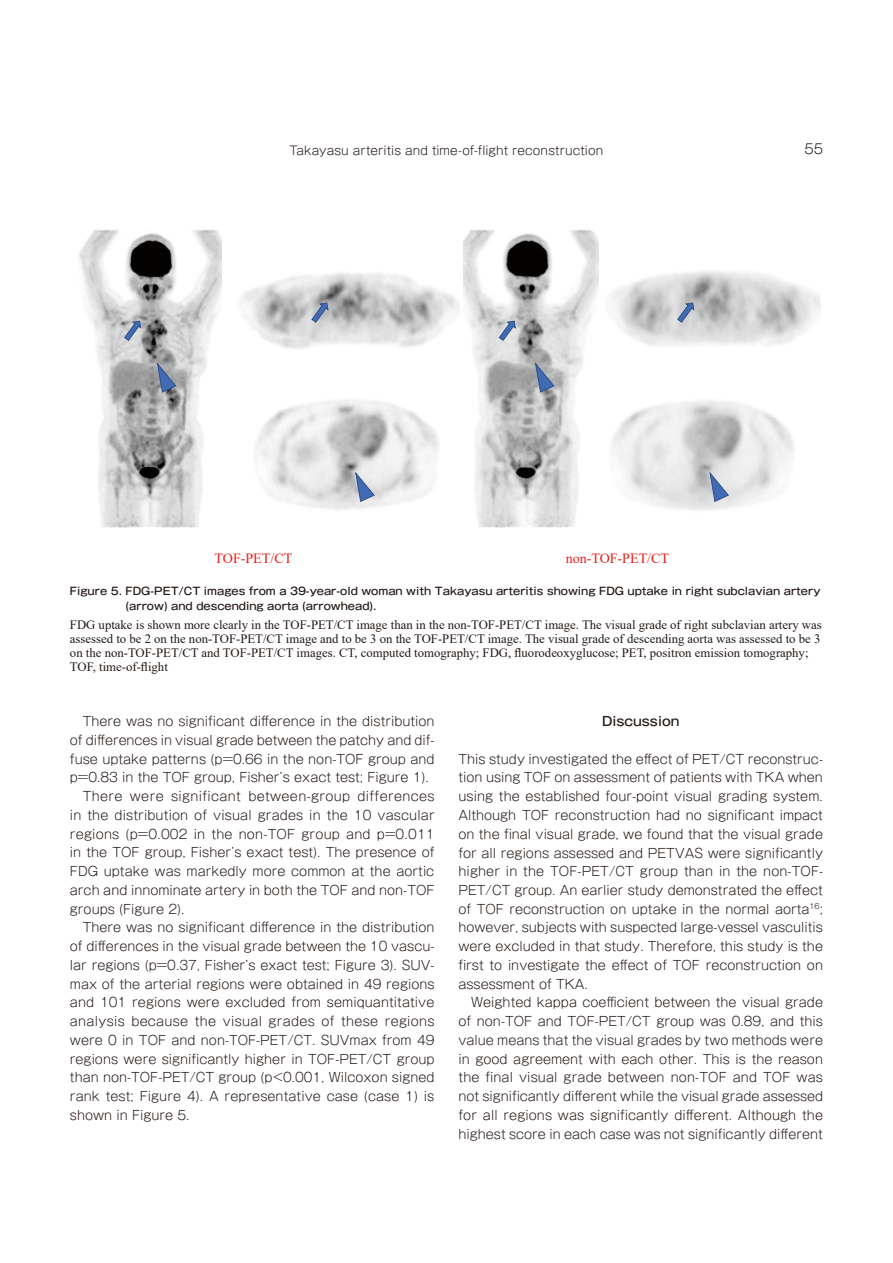
<style>
.page{position:relative;width:893px;height:1263px;background:#fff}
.page>*{position:absolute;margin:0;border:0;box-sizing:border-box;transform-origin:0 0}
.t1{font:14.1px "Times New Roman";color:#e71f1b}
.t2{font:300 13.5px "Gothic MB101 Pr 6 N";color:#231916}
.t3{font:300 12.75px/18.8px "Gothic MB101 Pr 6 N";color:#231916;text-align:justify}
.t4{font:12.75px/14.2px "Times New Roman";color:#231916}
.t5{font:300 12.75px "Gothic MB101 Pr 6 N";letter-spacing:.025em;color:#231916}
.t6{font:300 12.75px "Gothic MB101 Pr 6 N";letter-spacing:.02em;color:#231916}
.t7{font:500 12.75px "Gothic MB101 Pr 6 N";color:#231916}
.t8{font:300 12px "Gothic MB101 Pr 6 N";letter-spacing:.005em;color:#231916}
.t9{font:500 10.5px/15px "Gothic MB101 Pr 6 N";color:#231916}
</style>
<div class="page">
<img style="left:463px;top:230px;width:136px;height:298px">
<img style="left:255px;top:400px;width:184px;height:110px">
<img style="left:79px;top:230px;width:143px;height:298px">
<img style="left:612px;top:400px;width:182px;height:110px">
<img style="left:240px;top:273px;width:219px;height:76px">
<img style="left:612px;top:271px;width:208px;height:75px">
<svg style="left:156px;top:361px;width:21px;height:32px"></svg>
<svg style="left:534px;top:361px;width:21px;height:32px"></svg>
<svg style="left:355px;top:470px;width:20px;height:32px"></svg>
<svg style="left:709px;top:470px;width:20px;height:32px"></svg>
<svg style="left:124px;top:320px;width:18px;height:21px"></svg>
<svg style="left:498px;top:320px;width:18px;height:21px"></svg>
<svg style="left:311px;top:302px;width:18px;height:21px"></svg>
<svg style="left:677px;top:302px;width:18px;height:21px"></svg>
<p class="t8" style="left:290px;top:140px;width:315px">Takayasu arteritis and time-of-flight reconstruction</p>
<p class="t2" style="left:804px;top:138px;width:20px">55</p>
<p class="t1" style="left:215px;top:548px;width:79px">TOF-PET/CT</p>
<p class="t1" style="left:566px;top:548px;width:105px">non-TOF-PET/CT</p>
<p class="t9" style="left:126px;top:583px;width:696px;text-indent:-56px">Figure 5. FDG-PET/CT images from a 39-year-old woman with Takayasu arteritis showing FDG uptake in right subclavian artery (arrow) and descending aorta (arrowhead).</p>
<p class="t4" style="left:70px;top:617px;width:753px">FDG uptake is shown more clearly in the TOF-PET/CT image than in the non-TOF-PET/CT image. The visual grade of right subclavian artery was assessed to be 2 on the non-TOF-PET/CT image and to be 3 on the TOF-PET/CT image. The visual grade of descending aorta was assessed to be 3 on the non-TOF-PET/CT and TOF-PET/CT images. CT, computed tomography; FDG, fluorodeoxyglucose; PET, positron emission tomography; TOF, time-of-flight</p>
<p class="t3" style="left:83px;top:711px;width:353px">There was no significant difference in the distribution</p>
<p class="t3" style="left:70px;top:729px;width:366px">of differences in visual grade between the patchy and dif-</p>
<p class="t3" style="left:70px;top:748px;width:366px">fuse uptake patterns (p=0.66 in the non-TOF group and</p>
<p class="t3" style="left:70px;top:767px;width:360px">p=0.83 in the TOF group, Fisher’s exact test; Figure 1).</p>
<p class="t5" style="left:83px;top:786px;width:353px">There were significant between-group differences</p>
<p class="t3" style="left:70px;top:804px;width:366px">in the distribution of visual grades in the 10 vascular</p>
<p class="t3" style="left:70px;top:823px;width:366px">regions (p=0.002 in the non-TOF group and p=0.011</p>
<p class="t3" style="left:70px;top:842px;width:366px">in the TOF group, Fisher’s exact test). The presence of</p>
<p class="t3" style="left:70px;top:861px;width:366px">FDG uptake was markedly more common at the aortic</p>
<p class="t3" style="left:70px;top:880px;width:366px">arch and innominate artery in both the TOF and non-TOF</p>
<p class="t3" style="left:70px;top:898px;width:116px">groups (Figure 2).</p>
<p class="t3" style="left:83px;top:917px;width:353px">There was no significant difference in the distribution</p>
<p class="t3" style="left:70px;top:936px;width:366px">of differences in the visual grade between the 10 vascu-</p>
<p class="t3" style="left:70px;top:955px;width:366px">lar regions (p=0.37, Fisher’s exact test; Figure 3). SUV-</p>
<p class="t3" style="left:70px;top:973px;width:366px">max of the arterial regions were obtained in 49 regions</p>
<p class="t3" style="left:70px;top:992px;width:366px">and 101 regions were excluded from semiquantitative</p>
<p class="t6" style="left:70px;top:1011px;width:366px">analysis because the visual grades of these regions</p>
<p class="t3" style="left:70px;top:1030px;width:366px">were 0 in TOF and non-TOF-PET/CT. SUVmax from 49</p>
<p class="t3" style="left:70px;top:1048px;width:366px">regions were significantly higher in TOF-PET/CT group</p>
<p class="t3" style="left:70px;top:1067px;width:366px">than non-TOF-PET/CT group (p&lt;0.001, Wilcoxon signed</p>
<p class="t3" style="left:70px;top:1086px;width:366px">rank test; Figure 4). A representative case (case 1) is</p>
<p class="t3" style="left:70px;top:1105px;width:121px">shown in Figure 5.</p>
<p class="t7" style="left:602px;top:711px;width:79px">Discussion</p>
<p class="t3" style="left:458px;top:748px;width:366px">This study investigated the effect of PET/CT reconstruc&shy;tion using TOF on assessment of patients with TKA when using the established four-point visual grading system.<br>Although TOF reconstruction had no significant impact on the final visual grade, we found that the visual grade for all regions assessed and PETVAS were significantly higher in the TOF-PET/CT group than in the non-TOF-PET/CT group. An earlier study demonstrated the effect of TOF reconstruction on uptake in the normal aorta<sup>16</sup>; however, subjects with suspected large-vessel vasculitis were excluded in that study. Therefore, this study is the first to investigate the effect of TOF reconstruction on assessment of TKA.</p>
<p class="t3" style="left:458px;top:992px;width:366px;text-indent:13px">Weighted kappa coefficient between the visual grade of non-TOF and TOF-PET/CT group was 0.89, and this value means that the visual grades by two methods were in good agreement with each other. This is the reason the final visual grade between non-TOF and TOF was not significantly different while the visual grade assessed for all regions was significantly different. Although the highest score in each case was not significantly different</p>
</div>
